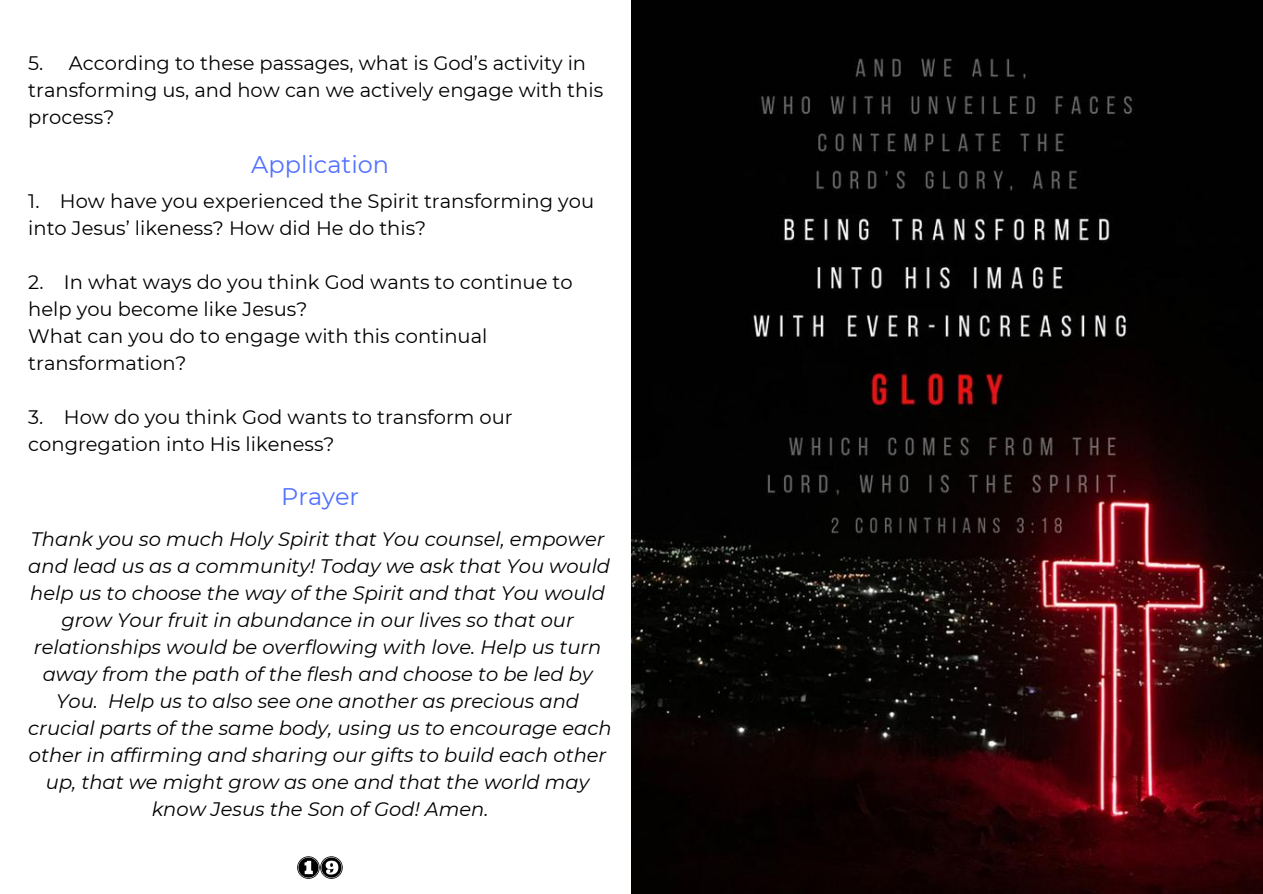
<style>
.page{position:relative;width:1263px;height:894px;background:#fff}
.page>*{position:absolute;margin:0;border:0;box-sizing:border-box;transform-origin:0 0}
.t1{font:24px "Montserrat";color:#5271ff}
.t2{font:italic 19.5px/27px "Montserrat";color:#000;text-align:center}
.t3{font:19.5px/27px "Montserrat";color:#000}
</style>
<div class="page">
<img style="left:631px;top:0;width:631px;height:893px">
<svg style="left:297px;top:856px;width:46px;height:22px"></svg>
<p class="t3" style="left:28px;top:49px;width:576px">5. According to these passages, what is God’s activity in transforming us, and how can we actively engage with this process?</p>
<p class="t1" style="left:251px;top:149px;width:139px">Application</p>
<p class="t3" style="left:28px;top:188px;width:567px">1. How have you experienced the Spirit transforming you into Jesus’ likeness? How did He do this?</p>
<p class="t3" style="left:28px;top:269px;width:546px">2. In what ways do you think God wants to continue to help you become like Jesus?<br>What can you do to engage with this continual transformation?</p>
<p class="t3" style="left:28px;top:403px;width:486px">3. How do you think God wants to transform our congregation into His likeness?</p>
<p class="t1" style="left:281px;top:481px;width:80px">Prayer</p>
<p class="t2" style="left:28px;top:525px;width:585px">Thank you so much Holy Spirit that You counsel, empower and lead us as a community! Today we ask that You would help us to choose the way of the Spirit and that You would grow Your fruit in abundance in our lives so that our relationships would be overflowing with love. Help us turn away from the path of the flesh and choose to be led by You. Help us to also see one another as precious and crucial parts of the same body, using us to encourage each other in affirming and sharing our gifts to build each other up, that we might grow as one and that the world may know Jesus the Son of God! Amen.</p>
</div>
